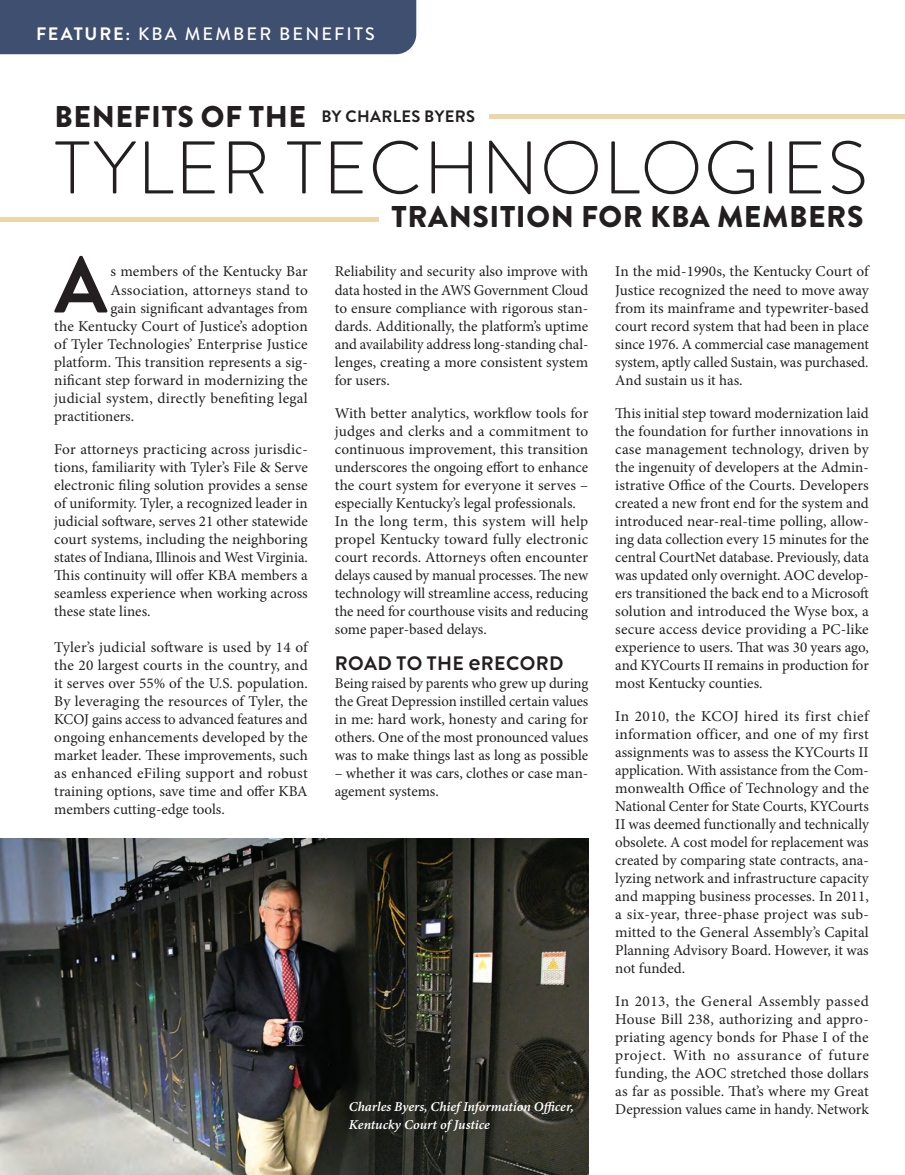
<style>
.page{position:relative;width:905px;height:1175px;background:#fff}
.page>*{position:absolute;margin:0;border:0;box-sizing:border-box;transform-origin:0 0}
.Serif_Body_Text{font:700 79.65px "Brandon Grotesque";color:#231f20}
.Sub_Headings_for_Body_Text{font:300 74.25px "Brandon Grotesque";letter-spacing:.02em;color:#231f20}
.Sub_Headings_for_Body_Text-2{font:900 30px "Brandon Grotesque";letter-spacing:.02em;color:#231f20}
.Sub_Headings_for_Body_Text-3{font:700 19.5px "Brandon Grotesque";letter-spacing:.02em;color:#231f20}
.t1{font:500 18px "Brandon Grotesque";letter-spacing:.12em;color:#fff}
.Sub_Headings_for_Body_Text-4{font:700 16.5px "Brandon Grotesque";letter-spacing:.02em;color:#231f20}
.Serif_Body_Text-2{font:15px/18px "Minion Pro";color:#231f20;text-align:justify}
.Serif_Body_Text-3{font:13.5px/18px "Minion Pro Semibold It Capt";color:#fff}
.s1{font-weight:700}
.s2{font-weight:500;font-size:27px}
</style>
<div class="page">
<div style="left:0;top:0;width:416px;height:54px;background:#3e4f70"></div>
<img style="left:0;top:838px;width:588px;height:336px">
<div style="left:0;top:217px;width:378px;height:5px;background:#edd7a8"></div>
<hr style="left:490px;top:114px;width:414px;height:4px;background:#edd7a8">
<p class="t1" style="left:36px;top:21px;width:340px"><span class="s1">FEATURE:</span> KBA MEMBER BENEFITS</p>
<p class="Sub_Headings_for_Body_Text-2" style="left:54px;top:95px;width:253px">BENEFITS OF THE</p>
<p class="Sub_Headings_for_Body_Text" style="left:55px;top:117px;width:814px">TYLER TECHNOLOGIES</p>
<p class="Sub_Headings_for_Body_Text-2" style="left:391px;top:196px;width:473px">TRANSITION FOR KBA MEMBERS</p>
<p class="Sub_Headings_for_Body_Text-4" style="left:321px;top:105px;width:155px">BY CHARLES BYERS</p>
<p class="Serif_Body_Text" style="left:54px;top:229px;width:54px">A</p>
<p class="Serif_Body_Text-2" style="left:110px;top:263px;width:199px">s members of the Kentucky Bar</p>
<p class="Serif_Body_Text-2" style="left:110px;top:281px;width:199px">Association, attorneys stand to</p>
<p class="Serif_Body_Text-2" style="left:110px;top:299px;width:199px">gain significant advantages from</p>
<p class="Serif_Body_Text-2" style="left:54px;top:317px;width:255px">the Kentucky Court of Justice’s adoption</p>
<p class="Serif_Body_Text-2" style="left:54px;top:335px;width:255px">of Tyler Technologies’ Enterprise Justice</p>
<p class="Serif_Body_Text-2" style="left:54px;top:353px;width:255px">platform. This transition represents a sig-</p>
<p class="Serif_Body_Text-2" style="left:54px;top:371px;width:255px">nificant step forward in modernizing the</p>
<p class="Serif_Body_Text-2" style="left:54px;top:389px;width:255px">judicial system, directly benefiting legal</p>
<p class="Serif_Body_Text-2" style="left:54px;top:407px;width:81px">practitioners.</p>
<p class="Serif_Body_Text-2" style="left:54px;top:440px;width:255px">For attorneys practicing across jurisdic&shy;tions, familiarity with Tyler’s File &amp; Serve electronic filing solution provides a sense of uniformity. Tyler, a recognized leader in judicial software, serves 21 other statewide court systems, including the neighboring states of Indiana, Illinois and West Virginia.<br>This continuity will offer KBA members a seamless experience when working across these state lines.</p>
<p class="Serif_Body_Text-2" style="left:54px;top:638px;width:256px">Tyler’s judicial software is used by 14 of the 20 largest courts in the country, and it serves over 55% of the U.S. population.<br>By leveraging the resources of Tyler, the KCOJ gains access to advanced features and ongoing enhancements developed by the market leader. These improvements, such as enhanced eFiling support and robust training options, save time and offer KBA members cutting-edge tools.</p>
<p class="Serif_Body_Text-2" style="left:335px;top:263px;width:255px">Reliability and security also improve with data hosted in the AWS Government Cloud to ensure compliance with rigorous stan&shy;dards. Additionally, the platform’s uptime and availability address long-standing chal&shy;lenges, creating a more consistent system for users.</p>
<p class="Serif_Body_Text-2" style="left:335px;top:404px;width:255px">With better analytics, workflow tools for judges and clerks and a commitment to continuous improvement, this transition underscores the ongoing effort to enhance the court system for everyone it serves – especially Kentucky’s legal professionals.</p>
<p class="Serif_Body_Text-2" style="left:335px;top:512px;width:255px">In the long term, this system will help propel Kentucky toward fully electronic court records. Attorneys often encounter delays caused by manual processes. The new technology will streamline access, reducing the need for courthouse visits and reducing some paper-based delays.</p>
<p class="Sub_Headings_for_Body_Text-3" style="left:335px;top:649px;width:230px">ROAD TO THE <span class="s2">e</span>RECORD</p>
<p class="Serif_Body_Text-2" style="left:335px;top:674px;width:255px">Being raised by parents who grew up during the Great Depression instilled certain values in me: hard work, honesty and caring for others. One of the most pronounced values was to make things last as long as possible</p>
<p class="Serif_Body_Text-2" style="left:335px;top:764px;width:255px">– whether it was cars, clothes or case man&shy;agement systems.</p>
<p class="Serif_Body_Text-3" style="left:349px;top:1097px;width:226px">Charles Byers, Chief Information Officer,<br>Kentucky Court of Justice</p>
<p class="Serif_Body_Text-2" style="left:615px;top:263px;width:256px">In the mid-1990s, the Kentucky Court of Justice recognized the need to move away from its mainframe and typewriter-based court record system that had been in place since 1976. A commercial case management system, aptly called Sustain, was purchased.<br>And sustain us it has.</p>
<p class="Serif_Body_Text-2" style="left:615px;top:404px;width:255px">This initial step toward modernization laid the foundation for further innovations in case management technology, driven by the ingenuity of developers at the Admin&shy;istrative Office of the Courts. Developers created a new front end for the system and introduced near-real-time polling, allow&shy;ing data collection every 15 minutes for the central CourtNet database. Previously, data was updated only overnight. AOC develop&shy;ers transitioned the back end to a Microsoft solution and introduced the Wyse box, a secure access device providing a PC-like experience to users. That was 30 years ago, and KYCourts II remains in production for most Kentucky counties.</p>
<p class="Serif_Body_Text-2" style="left:615px;top:707px;width:256px">In 2010, the KCOJ hired its first chief information officer, and one of my first assignments was to assess the KYCourts II application. With assistance from the Com&shy;monwealth Office of Technology and the National Center for State Courts, KYCourts II was deemed functionally and technically obsolete. A cost model for replacement was created by comparing state contracts, ana&shy;lyzing network and infrastructure capacity and mapping business processes. In 2011, a six-year, three-phase project was sub&shy;mitted to the General Assembly’s Capital Planning Advisory Board. However, it was not funded.</p>
<p class="Serif_Body_Text-2" style="left:615px;top:992px;width:255px">In 2013, the General Assembly passed House Bill 238, authorizing and appro&shy;priating agency bonds for Phase I of the project. With no assurance of future funding, the AOC stretched those dollars as far as possible. That’s where my Great Depression values came in handy. Network</p>
</div>
